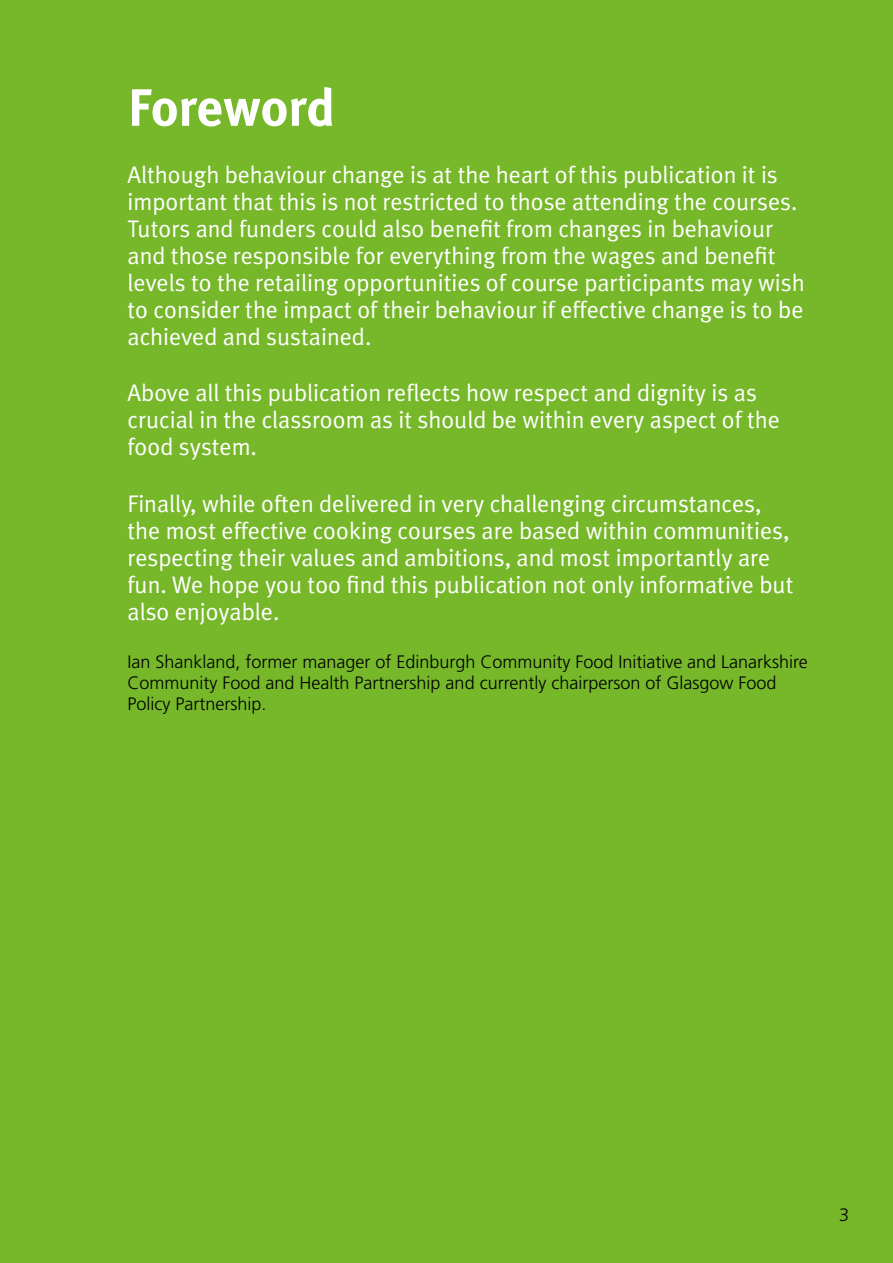
<style>
.page{position:relative;width:893px;height:1263px;background:#76b82a}
.page>*{position:absolute;margin:0;border:0;box-sizing:border-box;transform-origin:0 0}
.t1{font:700 52.5px "Meta Plus";color:#fff}
.Forward_text{font:24px/27px "Meta Plus Normal";color:#fff}
.Body_text{font:300 18px/21px "Frutiger LT Std";color:#000}
</style>
<div class="page">
<h1 class="t1" style="left:128px;top:77px;width:209px">Foreword</h1>
<p class="Forward_text" style="left:128px;top:160px;width:678px">Although behaviour change is at the heart of this publication it is important that this is not restricted to those attending the courses.<br>Tutors and funders could also benefit from changes in behaviour and those responsible for everything from the wages and benefit levels to the retailing opportunities of course participants may wish to consider the impact of their behaviour if effective change is to be achieved and sustained.</p>
<p class="Forward_text" style="left:128px;top:379px;width:654px">Above all this publication reflects how respect and dignity is as crucial in the classroom as it should be within every aspect of the food system.</p>
<p class="Forward_text" style="left:128px;top:490px;width:667px">Finally, while often delivered in very challenging circumstances, the most effective cooking courses are based within communities, respecting their values and ambitions, and most importantly are fun. We hope you too find this publication not only informative but also enjoyable.</p>
<p class="Body_text" style="left:128px;top:652px;width:682px">Ian Shankland, former manager of Edinburgh Community Food Initiative and Lanarkshire<br>Community Food and Health Partnership and currently chairperson of Glasgow Food<br>Policy Partnership.</p>
<h2 class="Body_text" style="left:839px;top:1204px;width:12px">3</h2>
</div>
